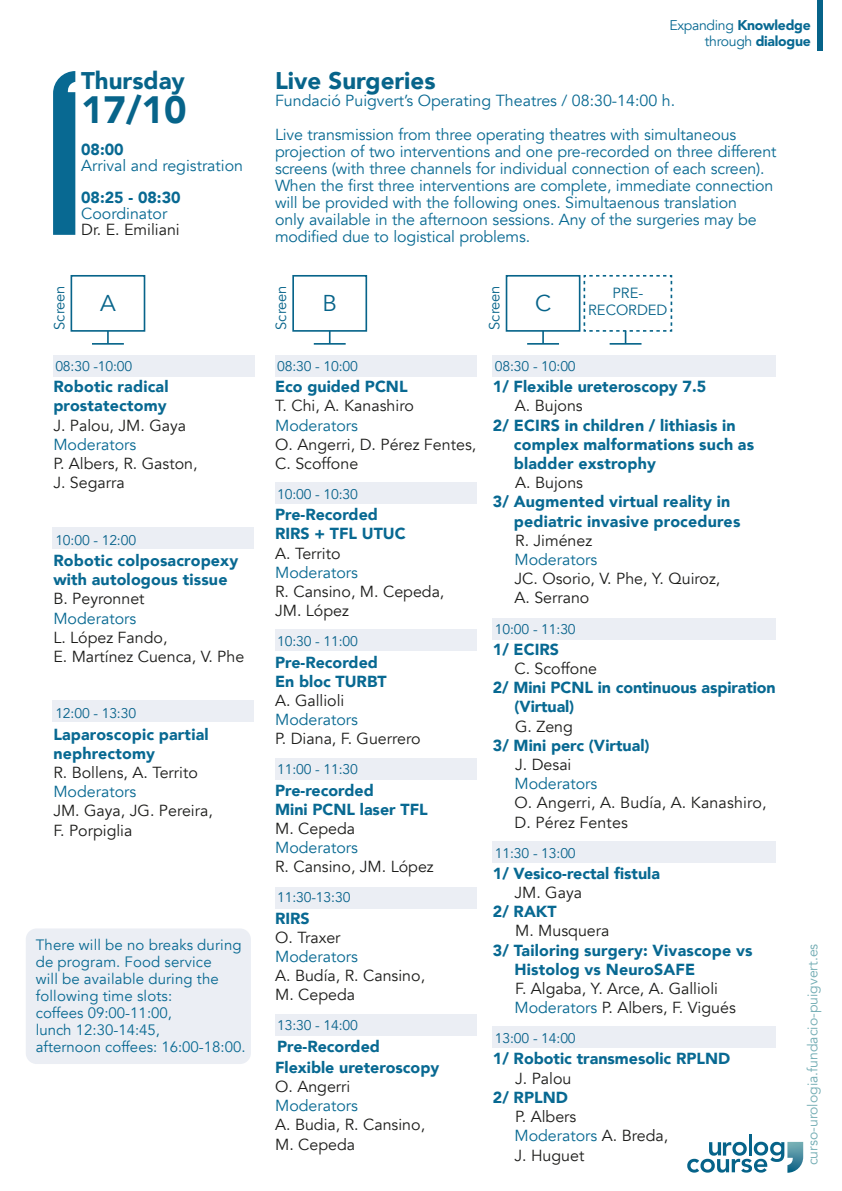
<style>
.page{position:relative;width:842px;height:1191px;background:#fff}
.page>*{position:absolute;margin:0;border:0;box-sizing:border-box;transform-origin:0 0}
.t1{font:900 38px "Avenir";color:#07648a}
.t2{font:900 24px "Avenir";color:#07648a}
.t3{font:22.8px "Avenir";color:#07648a}
.t4{font:16px/19.2px "Avenir";color:#1d1d1b}
.t5{font:16px/17px "Avenir";letter-spacing:-.01em;color:#086992}
.t6{font:900 16px/19.2px "Avenir";color:#086992}
.t7{font:15px/17px "Avenir";letter-spacing:.01em;color:#086992}
.t8{font:14.8px/16.4px "Avenir";color:#07648a;text-align:center}
.t9{font:14px "Avenir";letter-spacing:-.01em;color:#086992}
.t10{font:14px "Avenir";color:#74adb4}
.t11{font:900 14px "Avenir LT Std";letter-spacing:-.02em;color:#086992}
.s1{font-family:"Avenir LT Std";font-weight:900}
.s2{font-family:"Avenir";font-weight:400}
.s3{color:#086992}
</style>
<div class="page">
<svg style="left:53px;top:71px;width:22px;height:164px;background:#147097"></svg>
<svg style="left:70px;top:275px;width:76px;height:68px"></svg>
<hr style="left:92px;top:343px;width:32px;height:2px;background:#07648a">
<svg style="left:292px;top:275px;width:76px;height:69px"></svg>
<hr style="left:314px;top:343px;width:32px;height:2px;background:#07648a">
<hr style="left:527px;top:343px;width:32px;height:2px;background:#07648a">
<svg style="left:505px;top:275px;width:168px;height:69px"></svg>
<hr style="left:610px;top:343px;width:31px;height:2px;background:#07648a">
<div style="left:53px;top:355px;width:202px;height:21px;background:#ebeef4"></div>
<div style="left:275px;top:355px;width:201px;height:21px;background:#ebeef4"></div>
<div style="left:493px;top:355px;width:283px;height:21px;background:#ebeef4"></div>
<div style="left:493px;top:618px;width:283px;height:21px;background:#ebeef4"></div>
<div style="left:493px;top:841px;width:283px;height:22px;background:#ebeef4"></div>
<div style="left:493px;top:1025px;width:283px;height:22px;background:#ebeef4"></div>
<div style="left:275px;top:482px;width:201px;height:22px;background:#ebeef4"></div>
<div style="left:275px;top:628px;width:201px;height:22px;background:#ebeef4"></div>
<div style="left:275px;top:758px;width:201px;height:21px;background:#ebeef4"></div>
<div style="left:275px;top:887px;width:201px;height:22px;background:#ebeef4"></div>
<div style="left:52px;top:527px;width:201px;height:22px;background:#ebeef4"></div>
<div style="left:52px;top:700px;width:201px;height:21px;background:#ebeef4"></div>
<div style="left:817px;top:0;width:6px;height:51px;background:#066389"></div>
<hr style="left:749px;top:1133px;width:2px;height:22px;background:#066389">
<svg style="left:687px;top:1141px;width:116px;height:31px"></svg>
<div style="left:275px;top:1014px;width:201px;height:22px;background:#ebeef4"></div>
<div style="left:26px;top:928px;width:225px;height:136px;background:#ebeef4;border-radius:11px"></div>
<h2 class="t2" style="left:81px;top:60px;width:105px">Thursday</h2>
<h1 class="t1" style="left:81px;top:77px;width:107px">17/10</h1>
<p class="t6" style="left:81px;top:139px;width:44px">08:00</p>
<p class="t5" style="left:81px;top:157px;width:163px">Arrival and registration</p>
<p class="t6" style="left:81px;top:187px;width:101px">08:25 - 08:30</p>
<p class="t5" style="left:81px;top:205px;width:88px">Coordinator</p>
<p class="t4" style="left:81px;top:220px;width:100px">Dr. E. Emiliani</p>
<p class="t8" style="left:51px;top:330px;width:46px;rotate:-90deg">Screen</p>
<h3 class="t3" style="left:100px;top:289px;width:17px">A</h3>
<p class="t9" style="left:55px;top:358px;width:79px">08:30 -10:00</p>
<p class="t6" style="left:53px;top:376px;width:117px">Robotic radical prostatectomy</p>
<p class="t4" style="left:53px;top:416px;width:134px">J. Palou, JM. Gaya</p>
<p class="t5" style="left:53px;top:436px;width:84px">Moderators</p>
<p class="t4" style="left:53px;top:454px;width:146px">P. Albers, R. Gaston,<br>J. Segarra</p>
<p class="t9" style="left:55px;top:531px;width:82px">10:00 - 12:00</p>
<p class="t6" style="left:53px;top:550px;width:186px">Robotic colposacropexy with autologous tissue</p>
<p class="t4" style="left:53px;top:589px;width:93px">B. Peyronnet</p>
<p class="t5" style="left:53px;top:610px;width:84px">Moderators</p>
<p class="t4" style="left:53px;top:628px;width:192px">L. López Fando,<br>E. Martínez Cuenca, V. Phe</p>
<p class="t9" style="left:55px;top:705px;width:82px">12:00 - 13:30</p>
<p class="t6" style="left:53px;top:724px;width:157px">Laparoscopic partial nephrectomy</p>
<p class="t4" style="left:53px;top:763px;width:146px">R. Bollens, A. Territo</p>
<p class="t5" style="left:53px;top:783px;width:84px">Moderators</p>
<p class="t4" style="left:53px;top:801px;width:161px">JM. Gaya, JG. Pereira,<br>F. Porpiglia</p>
<p class="t7" style="left:36px;top:937px;width:211px">There will be no breaks during de program. Food service<br>will be available during the following time slots:<br>coffees 09:00-11:00,<br>lunch 12:30-14:45,<br>afternoon coffees: 16:00-18:00.</p>
<p class="t9" style="left:669px;top:17px;width:143px">Expanding <span class="s1">Knowledge</span></p>
<p class="t11" style="left:705px;top:33px;width:107px"><span class="s2">through</span> dialogue</p>
<h2 class="t2" style="left:275px;top:60px;width:162px">Live Surgeries</h2>
<p class="t5" style="left:275px;top:84px;width:463px;line-height:34px">Fundació Puigvert’s Operating Theatres / 08:30-14:00 h.<br>Live transmission from three operating theatres with simultaneous</p>
<p class="t5" style="left:275px;top:144px;width:503px">projection of two interventions and one pre-recorded on three different screens (with three channels for individual connection of each screen).<br>When the first three interventions are complete, immediate connection will be provided with the following ones. Simultaenous translation<br>only available in the afternoon sessions. Any of the surgeries may be modified due to logistical problems.</p>
<p class="t8" style="left:273px;top:330px;width:46px;rotate:-90deg">Screen</p>
<h3 class="t3" style="left:322px;top:289px;width:16px">B</h3>
<p class="t9" style="left:277px;top:358px;width:82px">08:30 - 10:00</p>
<p class="t6" style="left:275px;top:376px;width:134px">Eco guided PCNL</p>
<p class="t4" style="left:275px;top:396px;width:140px">T. Chi, A. Kanashiro</p>
<p class="t5" style="left:275px;top:417px;width:84px">Moderators</p>
<p class="t4" style="left:275px;top:435px;width:203px">O. Angerri, D. Pérez Fentes,<br>C. Scoffone</p>
<p class="t9" style="left:277px;top:486px;width:82px">10:00 - 10:30</p>
<p class="t6" style="left:275px;top:504px;width:132px">Pre-Recorded<br>RIRS + TFL UTUC</p>
<p class="t4" style="left:275px;top:544px;width:67px">A. Territo</p>
<p class="t5" style="left:275px;top:564px;width:84px">Moderators</p>
<p class="t4" style="left:275px;top:582px;width:171px">R. Cansino, M. Cepeda,<br>JM. López</p>
<p class="t9" style="left:277px;top:633px;width:82px">10:30 - 11:00</p>
<p class="t6" style="left:275px;top:652px;width:113px">Pre-Recorded<br>En bloc TURBT</p>
<p class="t4" style="left:275px;top:691px;width:71px">A. Gallioli</p>
<p class="t5" style="left:275px;top:711px;width:84px">Moderators</p>
<p class="t4" style="left:275px;top:729px;width:147px">P. Diana, F. Guerrero</p>
<p class="t9" style="left:277px;top:761px;width:82px">11:00 - 11:30</p>
<p class="t6" style="left:275px;top:780px;width:154px">Pre-recorded<br>Mini PCNL laser TFL</p>
<p class="t4" style="left:275px;top:819px;width:82px">M. Cepeda</p>
<p class="t5" style="left:275px;top:839px;width:84px">Moderators</p>
<p class="t4" style="left:275px;top:857px;width:160px">R. Cansino, JM. López</p>
<p class="t9" style="left:277px;top:889px;width:75px">11:30-13:30</p>
<p class="t6" style="left:275px;top:908px;width:36px">RIRS</p>
<p class="t4" style="left:275px;top:928px;width:67px">O. Traxer</p>
<p class="t5" style="left:275px;top:948px;width:84px">Moderators</p>
<p class="t4" style="left:275px;top:966px;width:151px">A. Budía, R. Cansino,<br>M. Cepeda</p>
<p class="t9" style="left:277px;top:1017px;width:82px">13:30 - 14:00</p>
<p class="t6" style="left:275px;top:1035px;width:166px;line-height:21.2px">Pre-Recorded<br>Flexible ureteroscopy</p>
<p class="t4" style="left:275px;top:1077px;width:77px">O. Angerri</p>
<p class="t5" style="left:275px;top:1097px;width:84px">Moderators</p>
<p class="t4" style="left:275px;top:1115px;width:151px">A. Budia, R. Cansino,<br>M. Cepeda</p>
<p class="t8" style="left:486px;top:330px;width:46px;rotate:-90deg">Screen</p>
<h3 class="t3" style="left:535px;top:289px;width:18px">C</h3>
<p class="t8" style="left:588px;top:285px;width:81px">PRE-<br>RECORDED</p>
<p class="t9" style="left:495px;top:358px;width:82px">08:30 - 10:00</p>
<p class="t6" style="left:493px;top:376px;width:215px">1/ Flexible ureteroscopy 7.5</p>
<p class="t4" style="left:515px;top:396px;width:69px">A. Bujons</p>
<p class="t6" style="left:514px;top:415px;width:242px;text-indent:-21px">2/ ECIRS in children / lithiasis in complex malformations such as bladder exstrophy</p>
<p class="t4" style="left:515px;top:473px;width:69px">A. Bujons</p>
<p class="t6" style="left:514px;top:492px;width:228px;text-indent:-21px">3/ Augmented virtual reality in pediatric invasive procedures</p>
<p class="t4" style="left:515px;top:531px;width:79px">R. Jiménez</p>
<p class="t5" style="left:514px;top:551px;width:84px">Moderators</p>
<p class="t4" style="left:514px;top:569px;width:207px">JC. Osorio, V. Phe, Y. Quiroz,<br>A. Serrano</p>
<p class="t9" style="left:495px;top:620px;width:82px">10:00 - 11:30</p>
<p class="t6" style="left:493px;top:639px;width:68px">1/ ECIRS</p>
<p class="t4" style="left:514px;top:659px;width:84px">C. Scoffone</p>
<p class="t6" style="left:514px;top:677px;width:263px;text-indent:-22px">2/ Mini PCNL in continuous aspiration (Virtual)</p>
<p class="t4" style="left:515px;top:716px;width:59px">G. Zeng</p>
<p class="t6" style="left:493px;top:735px;width:158px">3/ Mini perc (Virtual)</p>
<p class="t4" style="left:515px;top:755px;width:58px">J. Desai</p>
<p class="t5" style="left:514px;top:775px;width:84px">Moderators</p>
<p class="t4" style="left:514px;top:793px;width:253px">O. Angerri, A. Budía, A. Kanashiro,<br>D. Pérez Fentes</p>
<p class="t9" style="left:495px;top:844px;width:82px">11:30 - 13:00</p>
<p class="t6" style="left:493px;top:863px;width:169px">1/ Vesico-rectal fistula</p>
<p class="t4" style="left:514px;top:883px;width:69px">JM. Gaya</p>
<p class="t6" style="left:493px;top:901px;width:65px">2/ RAKT</p>
<p class="t4" style="left:515px;top:921px;width:96px">M. Musquera</p>
<p class="t6" style="left:514px;top:940px;width:240px;text-indent:-22px">3/ Tailoring surgery: Vivascope vs<br>Histolog vs NeuroSAFE</p>
<p class="t4" style="left:514px;top:979px;width:223px">F. Algaba, Y. Arce, A. Gallioli<br><span class="s3">Moderators</span> P. Albers, F. Vigués</p>
<p class="t9" style="left:495px;top:1030px;width:82px">13:00 - 14:00</p>
<p class="t6" style="left:493px;top:1048px;width:239px">1/ Robotic transmesolic RPLND</p>
<p class="t4" style="left:515px;top:1068px;width:58px">J. Palou</p>
<p class="t6" style="left:493px;top:1087px;width:76px">2/ RPLND</p>
<p class="t4" style="left:514px;top:1107px;width:155px">P. Albers<br><span class="s3">Moderators</span> A. Breda,<br>J. Huguet</p>
<p class="t10" style="left:804px;top:1165px;width:223px;rotate:-90deg">curso-urologia.fundacio-puigvert.es</p>
</div>
